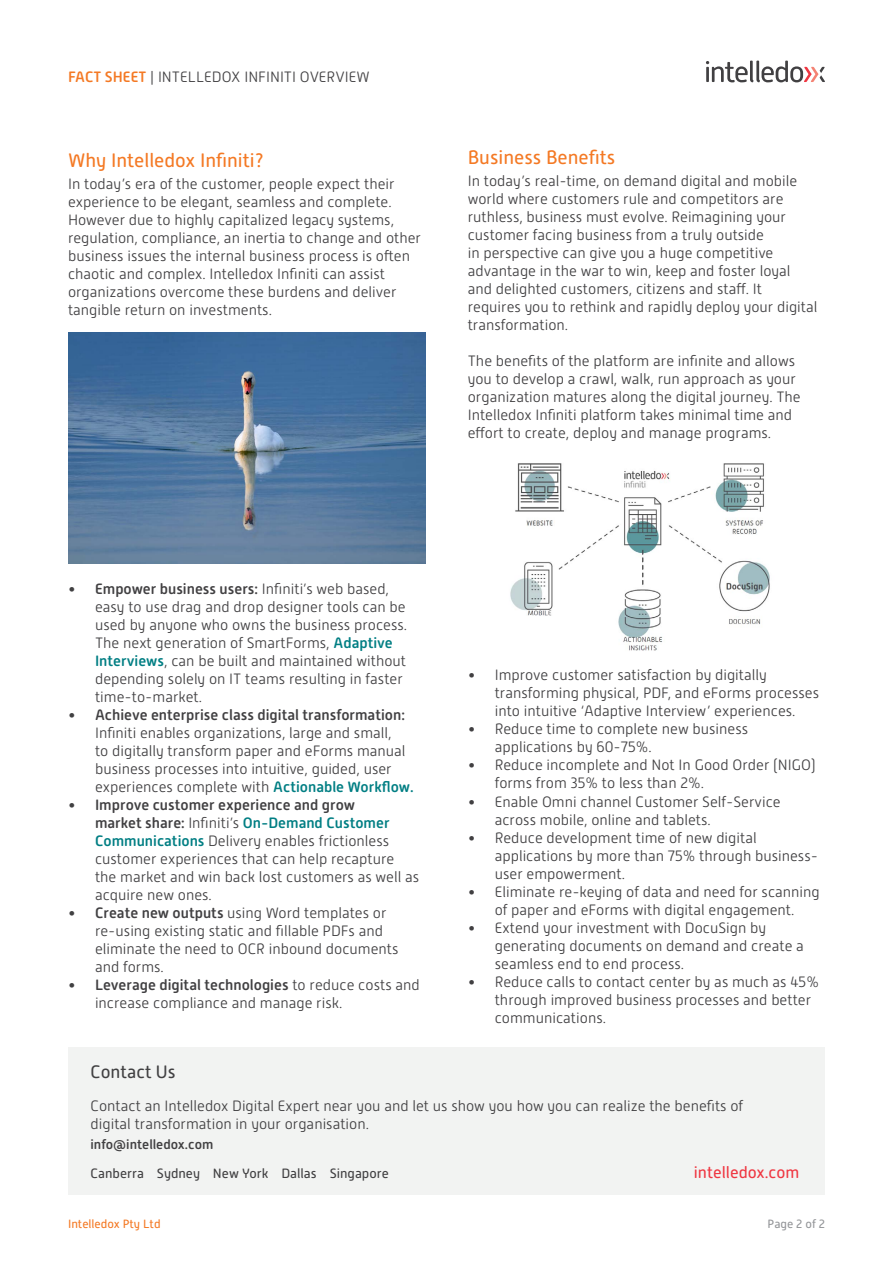
<style>
.page{position:relative;width:893px;height:1263px;background:#fff}
.page>*{position:absolute;margin:0;border:0;box-sizing:border-box;transform-origin:0 0}
.t1{font:19.5px "Alwyn New Rounded";color:#f47924}
.t2{font:18px "Alwyn New Rounded";color:#414042}
.t3{font:16.5px "Alwyn New Rounded";color:#ef3742}
.t4{font:300 15px/18px "Alwyn New Rounded";color:#414042}
.t5{font:500 15px "Alwyn New Rounded";color:#414042}
.t6{font:13.5px "Alwyn New Rounded";color:#414042}
.t7{font:500 13.5px "Alwyn New Rounded";color:#414042}
.t8{font:12px "Alwyn New Rounded";color:#f47924}
.t9{font:12px "Alwyn New Rounded";color:#939598}
.s1{font-weight:500;color:#f47924}
.s2{font-weight:500}
.s3{font-weight:500;color:#007e83}
</style>
<div class="page">
<div style="left:68px;top:1047px;width:757px;height:148px;background:#f2f3f2"></div>
<svg style="left:706px;top:61px;width:119px;height:21px"></svg>
<img style="left:68px;top:332px;width:357px;height:232px">
<img style="left:510px;top:463px;width:260px;height:188px">
<p class="t4" style="left:68px;top:68px;width:303px"><span class="s1">FACT SHEET</span> | INTELLEDOX INFINITI OVERVIEW</p>
<h1 class="t1" style="left:68px;top:149px;width:197px">Why Intelledox Infiniti?</h1>
<p class="t4" style="left:68px;top:175px;width:354px">In today’s era of the customer, people expect their experience to be elegant, seamless and complete.<br>However due to highly capitalized legacy systems, regulation, compliance, an inertia to change and other business issues the internal business process is often chaotic and complex. Intelledox Infiniti can assist organizations overcome these burdens and deliver tangible return on investments.</p>
<h1 class="t1" style="left:468px;top:146px;width:149px">Business Benefits</h1>
<p class="t4" style="left:468px;top:172px;width:351px">In today’s real-time, on demand digital and mobile world where customers rule and competitors are ruthless, business must evolve. Reimagining your customer facing business from a truly outside<br>in perspective can give you a huge competitive advantage in the war to win, keep and foster loyal and delighted customers, citizens and staff. It requires you to rethink and rapidly deploy your digital transformation.</p>
<p class="t4" style="left:468px;top:352px;width:334px">The benefits of the platform are infinite and allows you to develop a crawl, walk, run approach as your organization matures along the digital journey. The Intelledox Infiniti platform takes minimal time and effort to create, deploy and manage programs.</p>
<p class="t4" style="left:95px;top:580px;width:314px;text-indent:-27px"><span class="s2">• Empower business users:</span> Infiniti’s web based, easy to use drag and drop designer tools can be used by anyone who owns the business process.<br>The next generation of SmartForms, <span class="s3">Adaptive Interviews</span>, can be built and maintained without depending solely on IT teams resulting in faster time-to-market.</p>
<p class="t5" style="left:68px;top:706px;width:338px">• Achieve enterprise class digital transformation:</p>
<p class="t4" style="left:95px;top:724px;width:320px">Infiniti enables organizations, large and small,<br>to digitally transform paper and eForms manual business processes into intuitive, guided, user experiences complete with <span class="s3">Actionable Workflow.</span></p>
<p class="t4" style="left:95px;top:796px;width:326px;text-indent:-27px"><span class="s2">• Improve customer experience and grow<br>market share:</span> Infiniti’s <span class="s3">On-Demand Customer Communications</span> Delivery enables frictionless customer experiences that can help recapture the market and win back lost customers as well as acquire new ones.</p>
<p class="t4" style="left:95px;top:904px;width:305px;text-indent:-27px"><span class="s2">• Create new outputs</span> using Word templates or re-using existing static and fillable PDFs and eliminate the need to OCR inbound documents and forms.</p>
<p class="t4" style="left:95px;top:976px;width:326px;text-indent:-27px"><span class="s2">• Leverage digital technologies</span> to reduce costs and increase compliance and manage risk.</p>
<p class="t4" style="left:495px;top:666px;width:326px;text-indent:-27px">• Improve customer satisfaction by digitally transforming physical, PDF, and eForms processes into intuitive ‘Adaptive Interview’ experiences.</p>
<p class="t4" style="left:495px;top:720px;width:255px;text-indent:-27px">• Reduce time to complete new business applications by 60-75%.</p>
<p class="t4" style="left:495px;top:756px;width:322px;text-indent:-27px">• Reduce incomplete and Not In Good Order (NIGO) forms from 35% to less than 2%.</p>
<p class="t4" style="left:495px;top:792px;width:287px;text-indent:-27px">• Enable Omni channel Customer Self-Service across mobile, online and tablets.</p>
<p class="t4" style="left:495px;top:828px;width:325px;text-indent:-27px">• Reduce development time of new digital applications by more than 75% through business&shy;user empowerment.</p>
<p class="t4" style="left:468px;top:882px;width:354px;text-align:center">• Eliminate re-keying of data and need for scanning of paper and eForms with digital engagement.</p>
<p class="t4" style="left:495px;top:918px;width:311px;text-indent:-27px">• Extend your investment with DocuSign by generating documents on demand and create a seamless end to end process.</p>
<p class="t4" style="left:495px;top:972px;width:326px;text-indent:-27px">• Reduce calls to contact center by as much as 45% through improved business processes and better communications.</p>
<p class="t2" style="left:91px;top:1062px;width:87px">Contact Us</p>
<p class="t4" style="left:91px;top:1097px;width:654px">Contact an Intelledox Digital Expert near you and let us show you how you can realize the benefits of digital transformation in your organisation.</p>
<p class="t7" style="left:91px;top:1137px;width:124px">info@intelledox.com</p>
<p class="t3" style="left:694px;top:1163px;width:107px">intelledox.com</p>
<p class="t6" style="left:91px;top:1165px;width:300px">Canberra Sydney New York Dallas Singapore</p>
<p class="t8" style="left:68px;top:1217px;width:94px">Intelledox Pty Ltd</p>
<p class="t9" style="left:767px;top:1217px;width:59px">Page 2 of 2</p>
</div>
